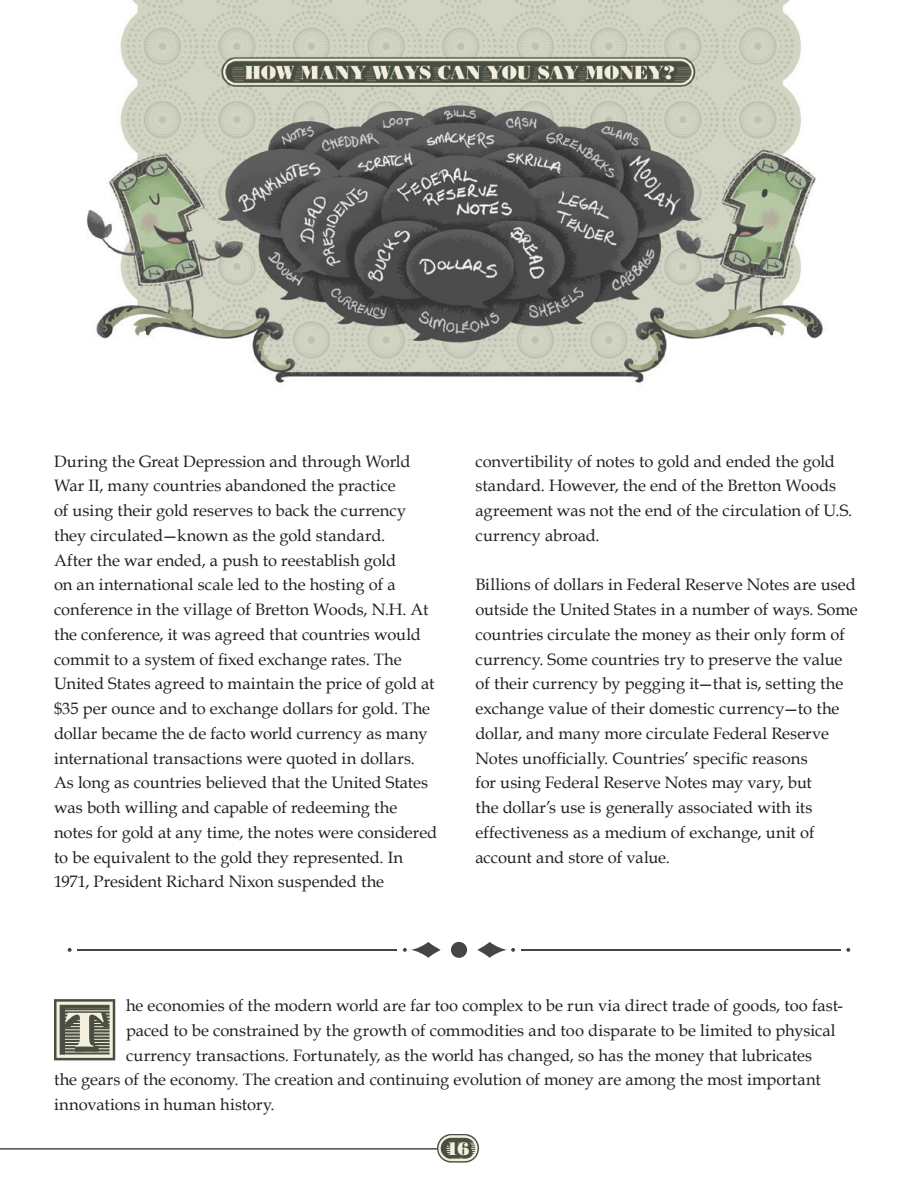
<style>
.page{position:relative;width:918px;height:1188px;background:#fff}
.page>*{position:absolute;margin:0;border:0;box-sizing:border-box;transform-origin:0 0}
.t1{font:800 52.65px "Americana Std";color:#f4f0de}
.t2{font:18px "Bodoni Std Poster";color:#f4f0de}
.Text{font:16.5px/24.8px "Book Antiqua";color:#231f20}
.FirstParagraph{font:16.5px "Book Antiqua";letter-spacing:-.005em;color:#231f20}
</style>
<div class="page">
<hr style="left:0;top:1148px;width:442px;height:2px;background:#484e42">
<img style="left:86px;top:0;width:738px;height:383px">
<svg style="left:437px;top:1134px;width:42px;height:29px"></svg>
<div style="left:54px;top:999px;width:61px;height:61px;border:5px solid #494e41"></div>
<svg style="left:57px;top:1002px;width:56px;height:56px;background:#7d8071"></svg>
<div style="left:451px;top:942px;width:16px;height:16px;background:#454545;border-radius:50%"></div>
<svg style="left:403px;top:942px;width:38px;height:16px"></svg>
<svg style="left:68px;top:948px;width:4px;height:4px"></svg>
<svg style="left:846px;top:948px;width:4px;height:4px"></svg>
<svg style="left:477px;top:942px;width:38px;height:16px"></svg>
<hr style="left:77px;top:949px;width:320px;height:2px;background:#454545">
<hr style="left:521px;top:949px;width:320px;height:2px;background:#454545">
<p class="Text" style="left:54px;top:449px;width:385px">During the Great Depression and through World War II, many countries abandoned the practice<br>of using their gold reserves to back the currency they circulated—known as the gold standard.<br>After the war ended, a push to reestablish gold<br>on an international scale led to the hosting of a conference in the village of Bretton Woods, N.H. At the conference, it was agreed that countries would commit to a system of fixed exchange rates. The United States agreed to maintain the price of gold at $35 per ounce and to exchange dollars for gold. The dollar became the de facto world currency as many international transactions were quoted in dollars.<br>As long as countries believed that the United States was both willing and capable of redeeming the notes for gold at any time, the notes were considered to be equivalent to the gold they represented. In 1971, President Richard Nixon suspended the</p>
<p class="Text" style="left:476px;top:449px;width:378px">convertibility of notes to gold and ended the gold standard. However, the end of the Bretton Woods agreement was not the end of the circulation of U.S. currency abroad.</p>
<p class="Text" style="left:476px;top:572px;width:384px">Billions of dollars in Federal Reserve Notes are used outside the United States in a number of ways. Some countries circulate the money as their only form of currency. Some countries try to preserve the value of their currency by pegging it—that is, setting the exchange value of their domestic currency—to the dollar, and many more circulate Federal Reserve Notes unofficially. Countries’ specific reasons<br>for using Federal Reserve Notes may vary, but<br>the dollar’s use is generally associated with its effectiveness as a medium of exchange, unit of account and store of value.</p>
<p class="FirstParagraph" style="left:126px;top:995px;width:718px">he economies of the modern world are far too complex to be run via direct trade of goods, too fast-</p>
<p class="FirstParagraph" style="left:126px;top:1020px;width:711px">paced to be constrained by the growth of commodities and too disparate to be limited to physical</p>
<p class="FirstParagraph" style="left:126px;top:1045px;width:688px">currency transactions. Fortunately, as the world has changed, so has the money that lubricates</p>
<p class="FirstParagraph" style="left:54px;top:1069px;width:768px">the gears of the economy. The creation and continuing evolution of money are among the most important</p>
<p class="FirstParagraph" style="left:54px;top:1094px;width:222px">innovations in human history.</p>
<p class="t1" style="left:64px;top:998px;width:42px">T</p>
<p class="t2" style="left:447px;top:1138px;width:24px">16</p>
</div>
